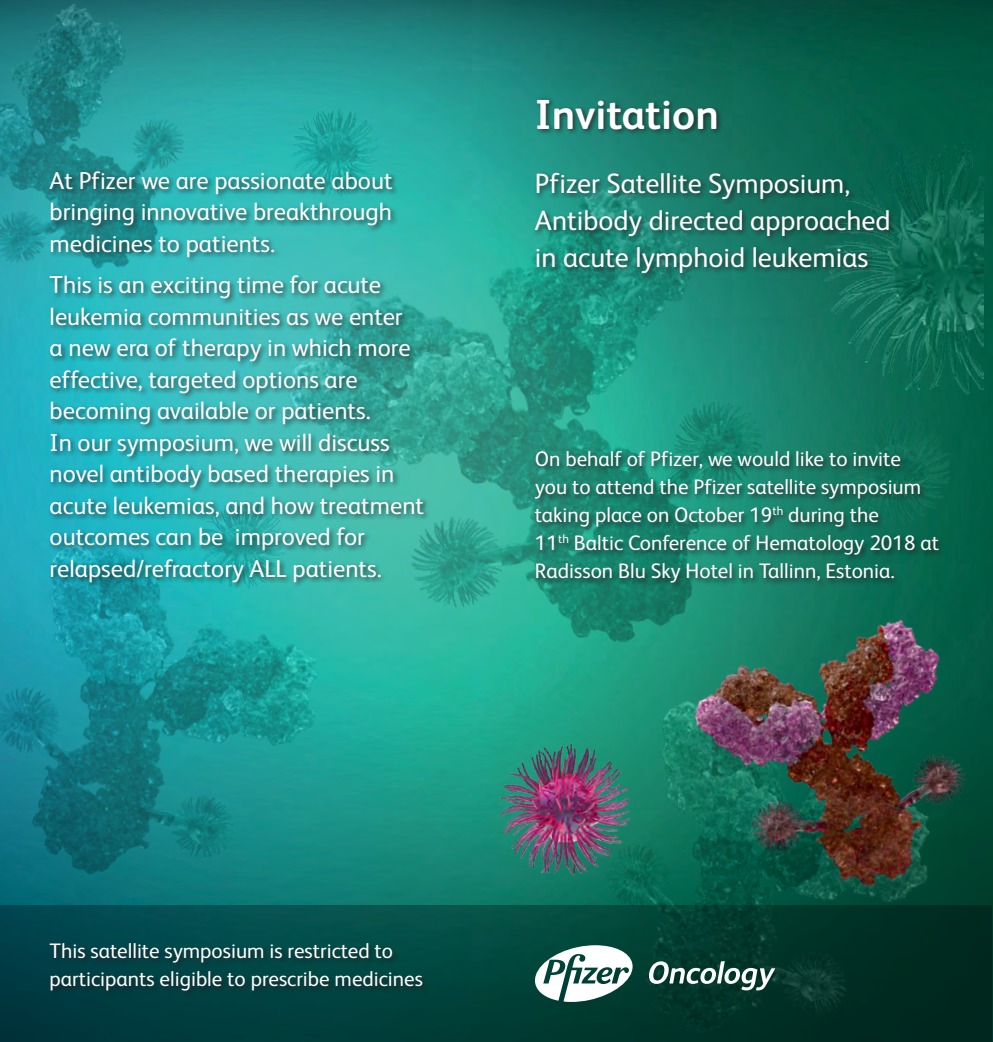
<style>
.page{position:relative;width:993px;height:1042px;background:#fff}
.page>*{position:absolute;margin:0;border:0;box-sizing:border-box;transform-origin:0 0}
.t1{font:700 42px "FS Albert";color:#fff}
.t2{font:28px/36.8px "FS Albert";color:#fff}
.t3{font:24.5px/31.5px "FS Albert";color:#fff;text-align:justify}
.t4{font:21px/28px "FS Albert";color:#fff}
</style>
<div class="page">
<img style="left:0;top:0;width:233px;height:276px">
<img style="left:106px;top:589px;width:310px;height:316px">
<div style="left:0;top:905px;width:991px;height:137px;background:linear-gradient(to bottom,#04544e,#003a36)"></div>
<img style="left:133px;top:4px;width:859px;height:861px">
<img style="left:0;top:276px;width:106px;height:766px">
<img style="left:816px;top:137px;width:166px;height:274px">
<img style="left:840px;top:415px;width:116px;height:100px">
<img style="left:604px;top:515px;width:388px;height:103px">
<img style="left:494px;top:618px;width:498px;height:424px">
<img style="left:495px;top:741px;width:142px;height:143px">
<img style="left:289px;top:107px;width:95px;height:63px">
<img style="left:196px;top:589px;width:96px;height:6px">
<div style="left:48px;top:941px;width:381px;height:57px;background:#024142"></div>
<div style="left:48px;top:170px;width:383px;height:419px;background:#231f20;opacity:.75"></div>
<svg style="left:535px;top:945px;width:97px;height:57px"></svg>
<svg style="left:648px;top:961px;width:126px;height:29px"></svg>
<div style="left:532px;top:97px;width:363px;height:182px;background:#231f20;opacity:.75"></div>
<div style="left:532px;top:450px;width:413px;height:140px;background:#231f20;opacity:.75"></div>
<p class="t3" style="left:50px;top:165px;width:344px">At Pfizer we are passionate about bringing innovative breakthrough medicines to patients.</p>
<p class="t3" style="left:50px;top:269px;width:376px;text-align:left">This is an exciting time for acute leukemia communities as we enter<br>a new era of therapy in which more effective, targeted options are becoming available or patients.<br>In our symposium, we will discuss novel antibody based therapies in acute leukemias, and how treatment outcomes can be improved for relapsed/refractory ALL patients.</p>
<h1 class="t1" style="left:535px;top:90px;width:185px">Invitation</h1>
<p class="t2" style="left:535px;top:165px;width:357px">Pfizer Satellite Symposium,<br>Antibody directed approached in acute lymphoid leukemias</p>
<p class="t4" style="left:535px;top:445px;width:405px">On behalf of Pfizer, we would like to invite<br>you to attend the Pfizer satellite symposium taking place on October 19<sup>th</sup> during the<br>11<sup>th</sup> Baltic Conference of Hematology 2018 at Radisson Blu Sky Hotel in Tallinn, Estonia.</p>
<p class="t4" style="left:50px;top:937px;width:374px">This satellite symposium is restricted to participants eligible to prescribe medicines</p>
</div>
